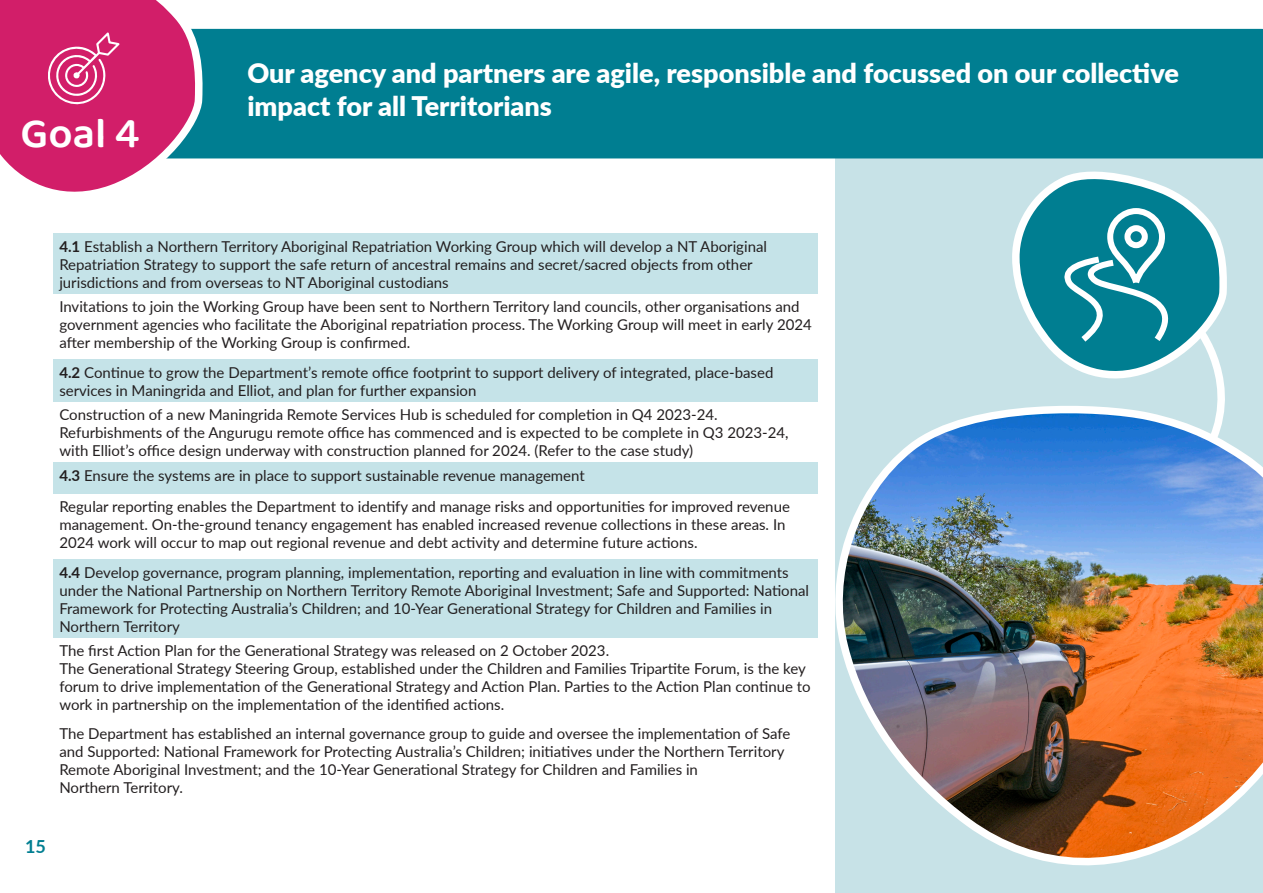
<style>
.page{position:relative;width:1263px;height:893px;background:#fff}
.page>*{position:absolute;margin:0;border:0;box-sizing:border-box;transform-origin:0 0}
.t1{font:42.75px "Baloo Bhaina 2";color:#fff}
.t2{font:900 27px/32.4px "Lato";color:#fff}
.t3{font:700 18px "Lato";color:#007e91}
.t4{font:15px/18px "Lato";color:#231f20}
.s1{font-weight:700}
</style>
<div class="page">
<div style="left:835px;top:65px;width:428px;height:828px;background:#c7e2e7"></div>
<div style="left:208px;top:29px;width:1055px;height:129px;background:#007e91"></div>
<svg style="left:0;top:0;width:208px;height:192px"></svg>
<div style="left:53px;top:234px;width:765px;height:60px;background:#c5e3e8"></div>
<div style="left:53px;top:360px;width:765px;height:42px;background:#c5e3e8"></div>
<div style="left:53px;top:463px;width:765px;height:31px;background:#c5e3e8"></div>
<div style="left:53px;top:560px;width:765px;height:78px;background:#c5e3e8"></div>
<svg style="left:1016px;top:171px;width:211px;height:227px"></svg>
<img style="left:835px;top:398px;width:428px;height:468px">
<p class="t1" style="left:21px;top:107px;width:121px">Goal 4</p>
<p class="t2" style="left:247px;top:56px;width:933px">Our agency and partners are agile, responsible and focussed on our collective impact for all Territorians</p>
<p class="t4" style="left:59px;top:237px;width:709px"><span class="s1">4.1</span> Establish a Northern Territory Aboriginal Repatriation Working Group which will develop a NT Aboriginal<br>Repatriation Strategy to support the safe return of ancestral remains and secret/sacred objects from other jurisdictions and from overseas to NT Aboriginal custodians</p>
<p class="t4" style="left:59px;top:297px;width:754px">Invitations to join the Working Group have been sent to Northern Territory land councils, other organisations and government agencies who facilitate the Aboriginal repatriation process. The Working Group will meet in early 2024 after membership of the Working Group is confirmed.</p>
<p class="t4" style="left:59px;top:363px;width:715px"><span class="s1">4.2</span> Continue to grow the Department’s remote office footprint to support delivery of integrated, place-based services in Maningrida and Elliot, and plan for further expansion</p>
<p class="t4" style="left:59px;top:405px;width:731px">Construction of a new Maningrida Remote Services Hub is scheduled for completion in Q4 2023-24.<br>Refurbishments of the Angurugu remote office has commenced and is expected to be complete in Q3 2023-24, with Elliot’s office design underway with construction planned for 2024. (Refer to the case study)</p>
<p class="t4" style="left:59px;top:466px;width:527px"><span class="s1">4.3</span> Ensure the systems are in place to support sustainable revenue management</p>
<p class="t4" style="left:59px;top:497px;width:732px">Regular reporting enables the Department to identify and manage risks and opportunities for improved revenue management. On-the-ground tenancy engagement has enabled increased revenue collections in these areas. In<br>2024 work will occur to map out regional revenue and debt activity and determine future actions.</p>
<p class="t4" style="left:59px;top:563px;width:751px"><span class="s1">4.4</span> Develop governance, program planning, implementation, reporting and evaluation in line with commitments under the National Partnership on Northern Territory Remote Aboriginal Investment; Safe and Supported: National Framework for Protecting Australia’s Children; and 10-Year Generational Strategy for Children and Families in Northern Territory</p>
<p class="t4" style="left:59px;top:641px;width:753px">The first Action Plan for the Generational Strategy was released on 2 October 2023.<br>The Generational Strategy Steering Group, established under the Children and Families Tripartite Forum, is the key forum to drive implementation of the Generational Strategy and Action Plan. Parties to the Action Plan continue to work in partnership on the implementation of the identified actions.</p>
<p class="t4" style="left:59px;top:723px;width:732px">The Department has established an internal governance group to guide and oversee the implementation of Safe and Supported: National Framework for Protecting Australia’s Children; initiatives under the Northern Territory Remote Aboriginal Investment; and the 10-Year Generational Strategy for Children and Families in<br>Northern Territory.</p>
<p class="t3" style="left:25px;top:834px;width:22px">15</p>
</div>
